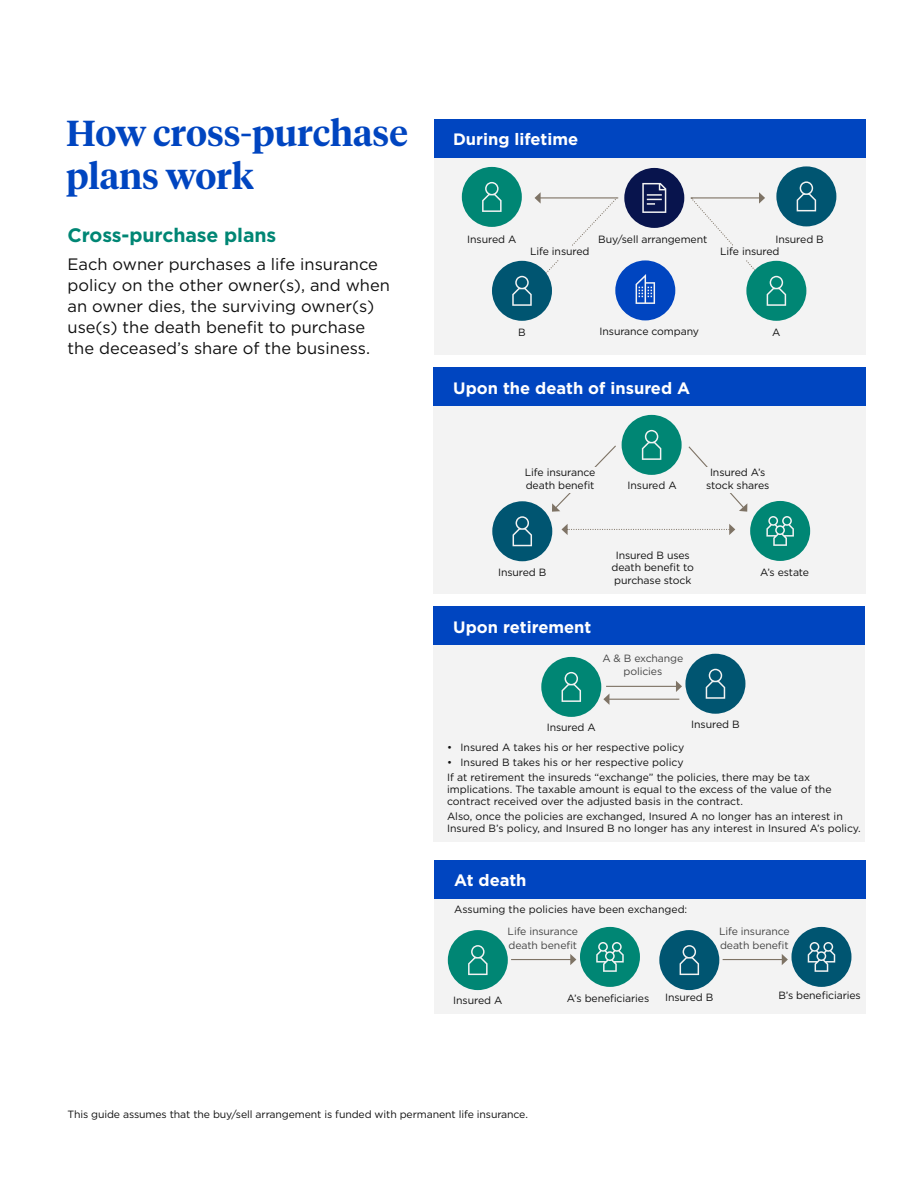
<style>
.page{position:relative;width:918px;height:1188px;background:#fff}
.page>*{position:absolute;margin:0;border:0;box-sizing:border-box;transform-origin:0 0}
.Subhead_-_Vibrant_Bl{font:600 36px/43.2px "Tiempos Headline";color:#0045c0}
.Subhead_-_Mint{font:700 19.5px "Gotham";letter-spacing:-.005em;color:#008674}
.Body_copy{font:16.5px/21px "Gotham";color:#101010}
.Body_copy-2{font:700 16.5px "Gotham";color:#fff}
.t1{font:10.5px/12.6px "Gotham";letter-spacing:-.01em;color:#101010}
.t2{font:10.5px/13.5px "Gotham";letter-spacing:-.01em;color:#444}
</style>
<div class="page">
<div style="left:434px;top:120px;width:432px;height:235px;background:#f3f3f3"></div>
<div style="left:434px;top:120px;width:432px;height:38px;background:#0045c0"></div>
<svg style="left:462px;top:167px;width:222px;height:154px"></svg>
<svg style="left:691px;top:166px;width:145px;height:155px"></svg>
<div style="left:434px;top:369px;width:432px;height:224px;background:#f3f3f3"></div>
<div style="left:434px;top:368px;width:432px;height:38px;background:#0045c0"></div>
<svg style="left:492px;top:415px;width:318px;height:146px"></svg>
<div style="left:433px;top:607px;width:432px;height:235px;background:#f3f3f3"></div>
<div style="left:433px;top:607px;width:432px;height:38px;background:#0045c0"></div>
<hr style="left:609px;top:699px;width:70px;height:1px;background:#7e7365">
<svg style="left:541px;top:657px;width:68px;height:60px"></svg>
<hr style="left:606px;top:686px;width:71px;height:1px;background:#7e7365">
<svg style="left:676px;top:654px;width:69px;height:60px"></svg>
<div style="left:434px;top:861px;width:432px;height:153px;background:#f3f3f3"></div>
<div style="left:434px;top:861px;width:432px;height:38px;background:#0045c0"></div>
<svg style="left:448px;top:930px;width:60px;height:60px"></svg>
<svg style="left:659px;top:930px;width:60px;height:60px"></svg>
<hr style="left:511px;top:959px;width:60px;height:1px;background:#7e7365">
<svg style="left:570px;top:927px;width:70px;height:60px"></svg>
<hr style="left:723px;top:959px;width:60px;height:1px;background:#7e7365">
<svg style="left:782px;top:927px;width:69px;height:60px"></svg>
<h2 class="Subhead_-_Vibrant_Bl" style="left:66px;top:110px;width:343px">How cross-purchase plans work</h2>
<h2 class="Subhead_-_Mint" style="left:68px;top:222px;width:210px">Cross-purchase plans</h2>
<p class="Body_copy" style="left:68px;top:253px;width:324px">Each owner purchases a life insurance policy on the other owner(s), and when an owner dies, the surviving owner(s) use(s) the death benefit to purchase the deceased’s share of the business.</p>
<p class="Body_copy-2" style="left:453px;top:128px;width:127px">During lifetime</p>
<p class="t1" style="left:467px;top:232px;width:51px">Insured A</p>
<p class="t1" style="left:598px;top:232px;width:111px">Buy/sell arrangement</p>
<p class="t1" style="left:776px;top:232px;width:50px">Insured B</p>
<p class="t1" style="left:530px;top:245px;width:61px">Life insured</p>
<p class="t1" style="left:720px;top:245px;width:61px">Life insured</p>
<p class="t1" style="left:518px;top:325px;width:9px">B</p>
<p class="t1" style="left:600px;top:325px;width:101px">Insurance company</p>
<p class="t1" style="left:772px;top:325px;width:10px">A</p>
<p class="Body_copy-2" style="left:453px;top:377px;width:238px">Upon the death of insured A</p>
<p class="t1" style="left:525px;top:466px;width:72px">Life insurance death benefit</p>
<p class="t1" style="left:706px;top:466px;width:65px;text-align:center">Insured A’s stock shares</p>
<p class="t1" style="left:628px;top:479px;width:51px">Insured A</p>
<p class="t1" style="left:498px;top:566px;width:50px">Insured B</p>
<p class="t1" style="left:612px;top:548px;width:84px;text-align:center">Insured B uses death benefit to purchase stock</p>
<p class="Body_copy-2" style="left:453px;top:616px;width:140px">Upon retirement</p>
<p class="t2" style="left:602px;top:652px;width:83px;line-height:12.6px;text-align:center">A &amp; B exchange policies</p>
<p class="t1" style="left:547px;top:721px;width:51px">Insured A</p>
<p class="t1" style="left:691px;top:718px;width:50px">Insured B</p>
<p class="t1" style="left:760px;top:566px;width:51px">A’s estate</p>
<p class="t1" style="left:447px;top:740px;width:239px">• Insured A takes his or her respective policy</p>
<p class="t1" style="left:447px;top:756px;width:238px">• Insured B takes his or her respective policy</p>
<p class="t1" style="left:447px;top:771px;width:386px;line-height:12px">If at retirement the insureds “exchange” the policies, there may be tax implications. The taxable amount is equal to the excess of the value of the contract received over the adjusted basis in the contract.</p>
<p class="t1" style="left:447px;top:810px;width:415px;line-height:12px">Also, once the policies are exchanged, Insured A no longer has an interest in<br>Insured B’s policy, and Insured B no longer has any interest in Insured A’s policy.</p>
<h3 class="Body_copy-2" style="left:454px;top:869px;width:74px">At death</h3>
<p class="t1" style="left:454px;top:903px;width:235px">Assuming the policies have been exchanged:</p>
<p class="t2" style="left:508px;top:925px;width:72px">Life insurance death benefit</p>
<p class="t2" style="left:719px;top:925px;width:72px">Life insurance death benefit</p>
<p class="t1" style="left:453px;top:994px;width:51px">Insured A</p>
<p class="t1" style="left:567px;top:991px;width:84px">A’s beneficiaries</p>
<p class="t1" style="left:665px;top:991px;width:50px">Insured B</p>
<p class="t1" style="left:778px;top:988px;width:84px">B’s beneficiaries</p>
<p class="t1" style="left:68px;top:1108px;width:462px">This guide assumes that the buy/sell arrangement is funded with permanent life insurance.</p>
</div>
